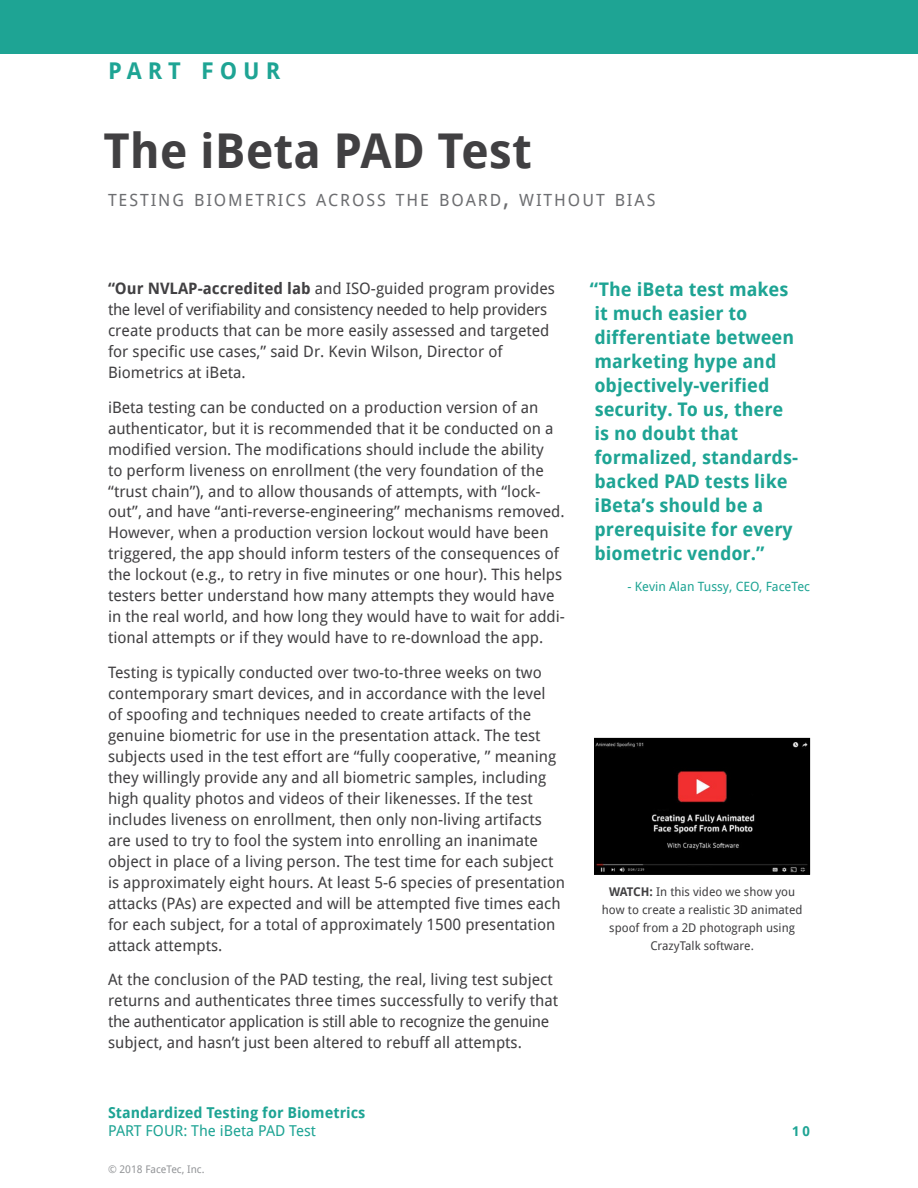
<style>
.page{position:relative;width:918px;height:1188px;background:#fff}
.page>*{position:absolute;margin:0;border:0;box-sizing:border-box;transform-origin:0 0}
.t1{font:700 48px "Droid Sans";color:#414042}
.t2{font:700 23.1px "Droid Sans";letter-spacing:.255em;color:#1ea494}
.t3{font:700 18.75px/24px "Droid Sans";color:#1ea494}
.t4{font:16.8px "Droid Sans";letter-spacing:.115em;color:#6d6e71}
.t5{font:15.75px/21px "Droid Sans";color:#414042}
.t6{font:700 15px "Droid Sans";color:#1ea494}
.t7{font:15px "Droid Sans";color:#1ea494}
.t8{font:700 13.5px "Droid Sans";color:#1ea494}
.t9{font:12.75px "Droid Sans";color:#1ea494}
.t10{font:12px/18px "Droid Sans";color:#414042;text-align:center}
.t11{font:10.5px "Droid Sans";color:#939598}
.s1{font-size:24px}
.s2{font-weight:700}
</style>
<div class="page">
<div style="left:0;top:0;width:918px;height:54px;background:#1ea494"></div>
<img style="left:596px;top:740px;width:212px;height:133px">
<div style="left:594px;top:738px;width:216px;height:137px;border:1px solid #000"></div>
<h2 class="t2" style="left:108px;top:55px;width:174px">PART FOUR</h2>
<h1 class="t1" style="left:104px;top:117px;width:430px">The iBeta PAD Test</h1>
<p class="t4" style="left:108px;top:189px;width:549px">TESTING BIOMETRICS ACROSS THE BOARD<span class="s1">,</span> WITHOUT BIAS</p>
<p class="t5" style="left:108px;top:277px;width:448px"><span class="s2">“Our NVLAP-accredited lab</span> and ISO-guided program provides the level of verifiability and consistency needed to help providers create products that can be more easily assessed and targeted for specific use cases,” said Dr. Kevin Wilson, Director of Biometrics at iBeta.</p>
<p class="t5" style="left:108px;top:396px;width:458px">iBeta testing can be conducted on a production version of an authenticator, but it is recommended that it be conducted on a modified version. The modifications should include the ability<br>to perform liveness on enrollment (the very foundation of the “trust chain”), and to allow thousands of attempts, with “lock&shy;out”, and have “anti-reverse-engineering” mechanisms removed.<br>However, when a production version lockout would have been triggered, the app should inform testers of the consequences of the lockout (e.g., to retry in five minutes or one hour). This helps testers better understand how many attempts they would have in the real world, and how long they would have to wait for addi&shy;tional attempts or if they would have to re-download the app.</p>
<p class="t5" style="left:108px;top:661px;width:459px">Testing is typically conducted over two-to-three weeks on two contemporary smart devices, and in accordance with the level<br>of spoofing and techniques needed to create artifacts of the genuine biometric for use in the presentation attack. The test subjects used in the test effort are “fully cooperative, ” meaning they willingly provide any and all biometric samples, including high quality photos and videos of their likenesses. If the test includes liveness on enrollment, then only non-living artifacts are used to try to fool the system into enrolling an inanimate object in place of a living person. The test time for each subject is approximately eight hours. At least 5-6 species of presentation attacks (PAs) are expected and will be attempted five times each for each subject, for a total of approximately 1500 presentation attack attempts.</p>
<p class="t5" style="left:108px;top:969px;width:452px">At the conclusion of the PAD testing, the real, living test subject returns and authenticates three times successfully to verify that the authenticator application is still able to recognize the genuine subject, and hasn’t just been altered to rebuff all attempts.</p>
<p class="t6" style="left:108px;top:1101px;width:259px">Standardized Testing for Biometrics</p>
<p class="t7" style="left:108px;top:1120px;width:210px">PART FOUR: The iBeta PAD Test</p>
<p class="t11" style="left:108px;top:1162px;width:98px">© 2018 FaceTec, Inc.</p>
<p class="t3" style="left:590px;top:277px;width:210px">“The iBeta test makes it much easier to differentiate between marketing hype and objectively-verified security. To us, there is no doubt that formalized, standards&shy;backed PAD tests like iBeta’s should be a prerequisite for every biometric vendor.”</p>
<p class="t9" style="left:627px;top:578px;width:184px">- Kevin Alan Tussy, CEO, FaceTec</p>
<p class="t10" style="left:602px;top:882px;width:202px"><span class="s2">WATCH:</span> In this video we show you how to create a realistic 3D animated spoof from a 2D photograph using<br>CrazyTalk software.</p>
<p class="t8" style="left:792px;top:1122px;width:19px">10</p>
</div>
